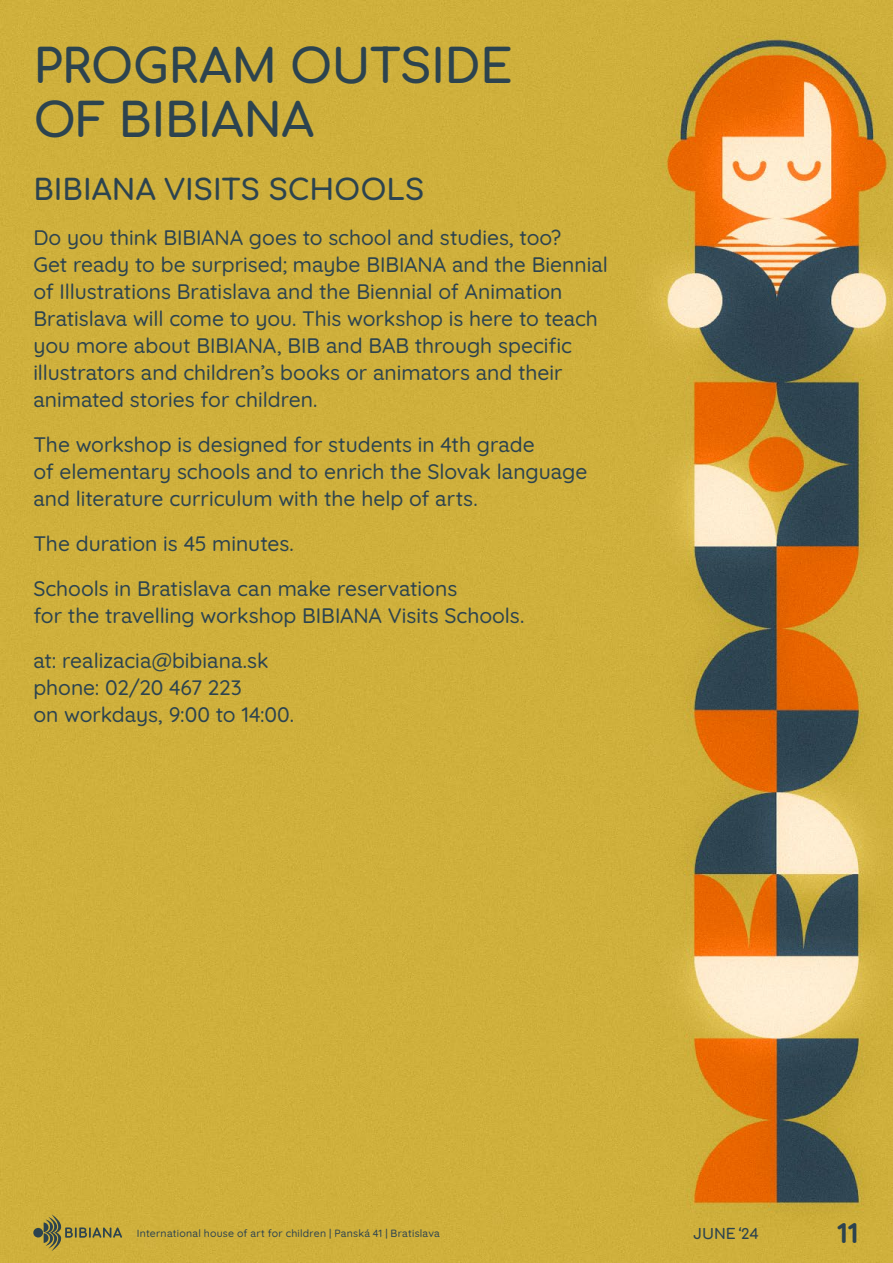
<style>
.page{position:relative;width:893px;height:1263px;background:#fff}
.page>*{position:absolute;margin:0;border:0;box-sizing:border-box;transform-origin:0 0}
.t1{font:700 46.5px/54px "Comfortaa";letter-spacing:-.015em;color:#2c434f}
.t2{font:700 28.5px "Comfortaa";color:#2c434f}
.t3{font:700 28.5px "Quicksand";color:#2c434f}
.t4{font:500 21px/27px "Quicksand";color:#2c434f}
.t5{font:700 14.25px "Comfortaa";color:#2c434f}
.t6{font:500 10.5px "Quicksand";letter-spacing:.02em;color:#2c434f}
</style>
<div class="page">
<img style="left:0;top:0;width:893px;height:1263px">
<div style="left:33px;top:1228px;width:10px;height:9px;background:#2c434f;border-radius:50%"></div>
<svg style="left:44px;top:1214px;width:78px;height:37px;background:#af9b3f"></svg>
<p class="t1" style="left:33px;top:34px;width:481px">PROGRAM OUTSIDE<br>OF BIBIANA</p>
<p class="t2" style="left:33px;top:163px;width:392px">BIBIANA VISITS SCHOOLS</p>
<p class="t4" style="left:33px;top:222px;width:576px">Do you think BIBIANA goes to school and studies, too?<br>Get ready to be surprised; maybe BIBIANA and the Biennial of Illustrations Bratislava and the Biennial of Animation Bratislava will come to you. This workshop is here to teach you more about BIBIANA, BIB and BAB through specific illustrators and children’s books or animators and their animated stories for children.</p>
<p class="t4" style="left:33px;top:429px;width:556px">The workshop is designed for students in 4th grade<br>of elementary schools and to enrich the Slovak language and literature curriculum with the help of arts.</p>
<p class="t4" style="left:33px;top:528px;width:262px">The duration is 45 minutes.</p>
<p class="t4" style="left:33px;top:573px;width:493px">Schools in Bratislava can make reservations<br>for the travelling workshop BIBIANA Visits Schools.</p>
<p class="t4" style="left:33px;top:645px;width:237px">at: realizacia@bibiana.sk</p>
<p class="t4" style="left:33px;top:672px;width:210px">phone: 02/20 467 223</p>
<p class="t4" style="left:33px;top:699px;width:262px">on workdays, 9:00 to 14:00.</p>
<p class="t6" style="left:137px;top:1224px;width:305px">International house of art for children | Panská 41 | Bratislava</p>
<p class="t5" style="left:693px;top:1220px;width:67px">JUNE ‘24</p>
<h2 class="t3" style="left:837px;top:1209px;width:23px">11</h2>
</div>
